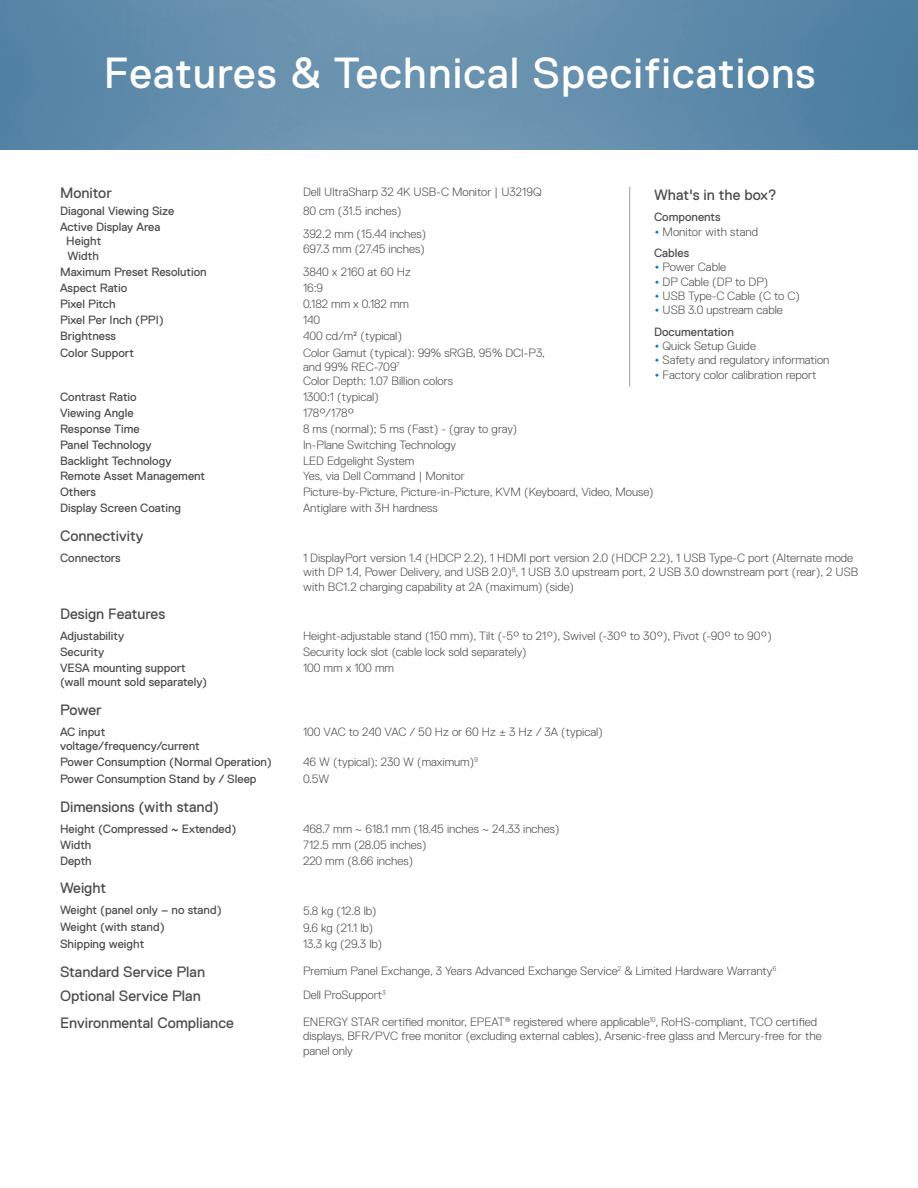
<style>
.page{position:relative;width:918px;height:1188px;background:#fff}
.page>*{position:absolute;margin:0;border:0;box-sizing:border-box;transform-origin:0 0}
.Interior_-_Top_white{font:43.5px "Dell Replica";letter-spacing:.025em;color:#fff}
.t1{font:15px "Dell Replica";color:#4d4d4f}
.Spec_body{font:300 12px/14.4px "Dell Replica";color:#4d4d4f}
.Spec_body-2{font:12px "Dell Replica";color:#4d4d4f}
.What_s_in_the_box{font:12px "Dell Replica";color:#4d4d4f}
.s1{font-weight:400;font-size:15px;color:#007bc3}
</style>
<div class="page">
<hr style="left:629px;top:187px;width:1px;height:200px;background:#a7a9ac">
<img style="left:0;top:0;width:918px;height:150px">
<p class="Interior_-_Top_white" style="left:104px;top:49px;width:713px">Features &amp; Technical Specifications</p>
<p class="t1" style="left:60px;top:185px;width:53px">Monitor</p>
<p class="Spec_body" style="left:303px;top:185px;width:240px">Dell UltraSharp 32 4K USB-C Monitor | U3219Q</p>
<p class="Spec_body-2" style="left:60px;top:204px;width:116px">Diagonal Viewing Size</p>
<p class="Spec_body" style="left:303px;top:204px;width:100px">80 cm (31.5 inches)</p>
<p class="Spec_body-2" style="left:60px;top:220px;width:102px">Active Display Area</p>
<p class="Spec_body-2" style="left:66px;top:235px;width:37px">Height</p>
<p class="Spec_body-2" style="left:68px;top:249px;width:33px">Width</p>
<p class="t1" style="left:654px;top:186px;width:124px">What's in the box?</p>
<p class="What_s_in_the_box" style="left:654px;top:211px;width:68px">Components</p>
<p class="Spec_body" style="left:654px;top:224px;width:106px"><span class="s1">•</span> Monitor with stand</p>
<p class="What_s_in_the_box" style="left:654px;top:246px;width:37px">Cables</p>
<p class="Spec_body" style="left:654px;top:260px;width:74px"><span class="s1">•</span> Power Cable</p>
<p class="Spec_body" style="left:654px;top:274px;width:116px"><span class="s1">•</span> DP Cable (DP to DP)</p>
<p class="Spec_body" style="left:654px;top:289px;width:147px"><span class="s1">•</span> USB Type-C Cable (C to C)</p>
<p class="Spec_body" style="left:654px;top:303px;width:130px"><span class="s1">•</span> USB 3.0 upstream cable</p>
<p class="What_s_in_the_box" style="left:654px;top:325px;width:81px">Documentation</p>
<p class="Spec_body" style="left:654px;top:339px;width:103px"><span class="s1">•</span> Quick Setup Guide</p>
<p class="Spec_body" style="left:654px;top:353px;width:177px"><span class="s1">•</span> Safety and regulatory information</p>
<p class="Spec_body" style="left:654px;top:368px;width:164px"><span class="s1">•</span> Factory color calibration report</p>
<p class="Spec_body" style="left:303px;top:227px;width:125px">392.2 mm (15.44 inches)</p>
<p class="Spec_body" style="left:303px;top:241px;width:123px">697.3 mm (27.45 inches)</p>
<p class="Spec_body-2" style="left:60px;top:265px;width:148px">Maximum Preset Resolution</p>
<p class="Spec_body" style="left:303px;top:264px;width:110px">3840 x 2160 at 60 Hz</p>
<p class="Spec_body-2" style="left:60px;top:281px;width:69px">Aspect Ratio</p>
<p class="Spec_body" style="left:303px;top:281px;width:22px">16:9</p>
<p class="Spec_body-2" style="left:60px;top:297px;width:57px">Pixel Pitch</p>
<p class="Spec_body" style="left:303px;top:297px;width:108px">0.182 mm x 0.182 mm</p>
<p class="Spec_body-2" style="left:60px;top:313px;width:105px">Pixel Per Inch (PPI)</p>
<p class="Spec_body" style="left:303px;top:313px;width:19px">140</p>
<p class="Spec_body-2" style="left:60px;top:329px;width:58px">Brightness</p>
<p class="Spec_body" style="left:303px;top:329px;width:101px">400 cd/m² (typical)</p>
<p class="Spec_body-2" style="left:60px;top:346px;width:75px">Color Support</p>
<p class="Spec_body" style="left:303px;top:345px;width:243px">Color Gamut (typical): 99% sRGB, 95% DCI-P3, and 99% REC-709<sup>7</sup></p>
<p class="Spec_body" style="left:303px;top:374px;width:152px">Color Depth: 1.07 Billion colors</p>
<p class="Spec_body-2" style="left:60px;top:390px;width:78px">Contrast Ratio</p>
<p class="Spec_body" style="left:303px;top:390px;width:77px">1300:1 (typical)</p>
<p class="Spec_body-2" style="left:60px;top:406px;width:75px">Viewing Angle</p>
<p class="Spec_body" style="left:303px;top:406px;width:53px">178°/178°</p>
<p class="Spec_body-2" style="left:60px;top:422px;width:81px">Response Time</p>
<p class="Spec_body" style="left:303px;top:422px;width:216px">8 ms (normal); 5 ms (Fast) - (gray to gray)</p>
<p class="Spec_body-2" style="left:60px;top:438px;width:93px">Panel Technology</p>
<p class="Spec_body" style="left:303px;top:437px;width:155px">In-Plane Switching Technology</p>
<p class="Spec_body-2" style="left:60px;top:454px;width:113px">Backlight Technology</p>
<p class="Spec_body" style="left:303px;top:453px;width:113px">LED Edgelight System</p>
<p class="Spec_body-2" style="left:60px;top:470px;width:147px">Remote Asset Management</p>
<p class="Spec_body" style="left:303px;top:469px;width:163px">Yes, via Dell Command | Monitor</p>
<p class="Spec_body-2" style="left:60px;top:485px;width:38px">Others</p>
<p class="Spec_body" style="left:303px;top:485px;width:352px">Picture-by-Picture, Picture-in-Picture, KVM (Keyboard, Video, Mouse)</p>
<p class="Spec_body-2" style="left:60px;top:501px;width:123px">Display Screen Coating</p>
<p class="Spec_body" style="left:303px;top:501px;width:136px">Antiglare with 3H hardness</p>
<p class="t1" style="left:60px;top:527px;width:85px">Connectivity</p>
<p class="Spec_body-2" style="left:60px;top:551px;width:62px">Connectors</p>
<p class="Spec_body" style="left:303px;top:550px;width:557px">1 DisplayPort version 1.4 (HDCP 2.2), 1 HDMI port version 2.0 (HDCP 2.2), 1 USB Type-C port (Alternate mode with DP 1.4, Power Delivery, and USB 2.0)<sup>8</sup>, 1 USB 3.0 upstream port, 2 USB 3.0 downstream port (rear), 2 USB with BC1.2 charging capability at 2A (maximum) (side)</p>
<p class="t1" style="left:60px;top:605px;width:107px">Design Features</p>
<p class="Spec_body-2" style="left:60px;top:629px;width:66px">Adjustability</p>
<p class="Spec_body" style="left:303px;top:629px;width:470px">Height-adjustable stand (150 mm), Tilt (-5° to 21°), Swivel (-30° to 30°), Pivot (-90° to 90°)</p>
<p class="Spec_body-2" style="left:60px;top:645px;width:46px">Security</p>
<p class="Spec_body" style="left:303px;top:645px;width:225px">Security lock slot (cable lock sold separately)</p>
<p class="Spec_body-2" style="left:60px;top:661px;width:127px">VESA mounting support</p>
<p class="Spec_body-2" style="left:60px;top:675px;width:149px">(wall mount sold separately)</p>
<p class="Spec_body" style="left:303px;top:660px;width:92px">100 mm x 100 mm</p>
<p class="t1" style="left:60px;top:701px;width:43px">Power</p>
<p class="Spec_body-2" style="left:60px;top:725px;width:47px">AC input</p>
<p class="Spec_body-2" style="left:60px;top:739px;width:141px">voltage/frequency/current</p>
<p class="Spec_body" style="left:303px;top:724px;width:301px">100 VAC to 240 VAC / 50 Hz or 60 Hz ± 3 Hz / 3A (typical)</p>
<p class="Spec_body-2" style="left:60px;top:756px;width:213px">Power Consumption (Normal Operation)</p>
<p class="Spec_body" style="left:303px;top:755px;width:176px">46 W (typical); 230 W (maximum)<sup>9</sup></p>
<p class="Spec_body-2" style="left:60px;top:772px;width:198px">Power Consumption Stand by / Sleep</p>
<p class="Spec_body" style="left:303px;top:771px;width:28px">0.5W</p>
<p class="t1" style="left:60px;top:798px;width:161px">Dimensions (with stand)</p>
<p class="Spec_body-2" style="left:60px;top:822px;width:178px">Height (Compressed ~ Extended)</p>
<p class="Spec_body" style="left:303px;top:821px;width:258px">468.7 mm ~ 618.1 mm (18.45 inches ~ 24.33 inches)</p>
<p class="Spec_body-2" style="left:60px;top:838px;width:33px">Width</p>
<p class="Spec_body" style="left:303px;top:838px;width:125px">712.5 mm (28.05 inches)</p>
<p class="Spec_body-2" style="left:60px;top:854px;width:33px">Depth</p>
<p class="Spec_body" style="left:303px;top:854px;width:112px">220 mm (8.66 inches)</p>
<p class="t1" style="left:60px;top:880px;width:48px">Weight</p>
<p class="Spec_body-2" style="left:60px;top:904px;width:163px">Weight (panel only – no stand)</p>
<p class="Spec_body" style="left:303px;top:904px;width:75px">5.8 kg (12.8 lb)</p>
<p class="Spec_body-2" style="left:60px;top:920px;width:106px">Weight (with stand)</p>
<p class="Spec_body" style="left:303px;top:920px;width:72px">9.6 kg (21.1 lb)</p>
<p class="Spec_body-2" style="left:60px;top:937px;width:86px">Shipping weight</p>
<p class="Spec_body" style="left:303px;top:937px;width:81px">13.3 kg (29.3 lb)</p>
<p class="t1" style="left:60px;top:964px;width:147px">Standard Service Plan</p>
<p class="Spec_body" style="left:303px;top:964px;width:475px">Premium Panel Exchange, 3 Years Advanced Exchange Service<sup>2</sup> &amp; Limited Hardware Warranty<sup>6</sup></p>
<p class="t1" style="left:60px;top:988px;width:142px">Optional Service Plan</p>
<p class="Spec_body" style="left:303px;top:987px;width:84px">Dell ProSupport<sup>3</sup></p>
<p class="t1" style="left:60px;top:1015px;width:175px">Environmental Compliance</p>
<p class="Spec_body" style="left:303px;top:1014px;width:520px">ENERGY STAR certified monitor, EPEAT<sup>®</sup> registered where applicable<sup>10</sup>, RoHS-compliant, TCO certified displays, BFR/PVC free monitor (excluding external cables), Arsenic-free glass and Mercury-free for the panel only</p>
</div>
